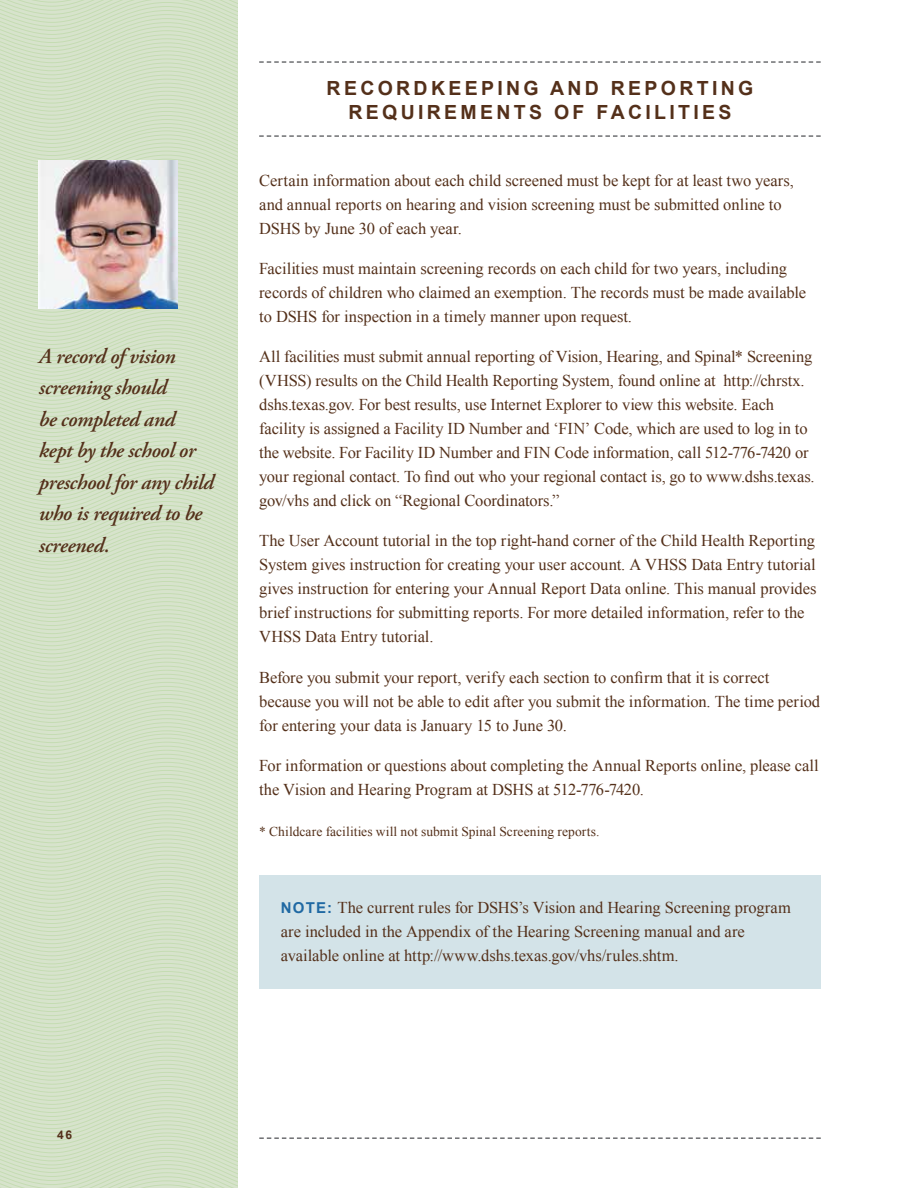
<style>
.page{position:relative;width:918px;height:1188px;background:#fff}
.page>*{position:absolute;margin:0;border:0;box-sizing:border-box;transform-origin:0 0}
.t1{font:italic 600 21.3px/31.5px "Adobe Garamond Pro";letter-spacing:-.02em;color:#54301a}
.t2{font:700 19.5px/23.4px "Arial";letter-spacing:.17em;color:#54301a;text-align:center}
.t3{font:16.5px/24px "Times New Roman";letter-spacing:-.005em;color:#54301a}
.t4{font:13.5px "Times New Roman";letter-spacing:.01em;color:#54301a}
.t5{font:700 12px "Arial";color:#54301a}
.s1{font-family:"Arial";font-weight:700;font-size:15px;color:#1f69a3}
</style>
<div class="page">
<svg style="left:0;top:0;width:238px;height:1188px;background:#d2e1c5"></svg>
<svg style="left:259px;top:1137px;width:562px;height:2px"></svg>
<svg style="left:259px;top:61px;width:562px;height:2px"></svg>
<svg style="left:259px;top:135px;width:562px;height:2px"></svg>
<div style="left:259px;top:875px;width:562px;height:113px;background:#d3e3e8"></div>
<img style="left:39px;top:161px;width:139px;height:148px">
<p class="t1" style="left:39px;top:341px;width:176px">A record of vision screening should<br>be completed and kept by the school or preschool for any child who is required to be screened.</p>
<p class="t2" style="left:327px;top:77px;width:428px">RECORDKEEPING AND REPORTING<br>REQUIREMENTS OF FACILITIES</p>
<p class="t3" style="left:259px;top:168px;width:536px">Certain information about each child screened must be kept for at least two years, and annual reports on hearing and vision screening must be submitted online to<br>DSHS by June 30 of each year.</p>
<p class="t3" style="left:259px;top:256px;width:548px">Facilities must maintain screening records on each child for two years, including records of children who claimed an exemption. The records must be made available to DSHS for inspection in a timely manner upon request.</p>
<p class="t3" style="left:259px;top:344px;width:557px">All facilities must submit annual reporting of Vision, Hearing, and Spinal* Screening (VHSS) results on the Child Health Reporting System, found online at http://chrstx. dshs.texas.gov. For best results, use Internet Explorer to view this website. Each facility is assigned a Facility ID Number and ‘FIN’ Code, which are used to log in to the website. For Facility ID Number and FIN Code information, call 512-776-7420 or your regional contact. To find out who your regional contact is, go to www.dshs.texas. gov/vhs and click on “Regional Coordinators.”</p>
<p class="t3" style="left:259px;top:529px;width:559px">The User Account tutorial in the top right-hand corner of the Child Health Reporting System gives instruction for creating your user account. A VHSS Data Entry tutorial gives instruction for entering your Annual Report Data online. This manual provides brief instructions for submitting reports. For more detailed information, refer to the VHSS Data Entry tutorial.</p>
<p class="t3" style="left:259px;top:665px;width:563px">Before you submit your report, verify each section to confirm that it is correct because you will not be able to edit after you submit the information. The time period for entering your data is January 15 to June 30.</p>
<p class="t3" style="left:259px;top:753px;width:561px">For information or questions about completing the Annual Reports online, please call the Vision and Hearing Program at DSHS at 512-776-7420.</p>
<p class="t4" style="left:259px;top:823px;width:342px">* Childcare facilities will not submit Spinal Screening reports.</p>
<p class="t3" style="left:281px;top:896px;width:512px"><span class="s1">NOTE:</span> The current rules for DSHS’s Vision and Hearing Screening program are included in the Appendix of the Hearing Screening manual and are available online at http://www.dshs.texas.gov/vhs/rules.shtm.</p>
<p class="t5" style="left:57px;top:1127px;width:16px">46</p>
</div>
